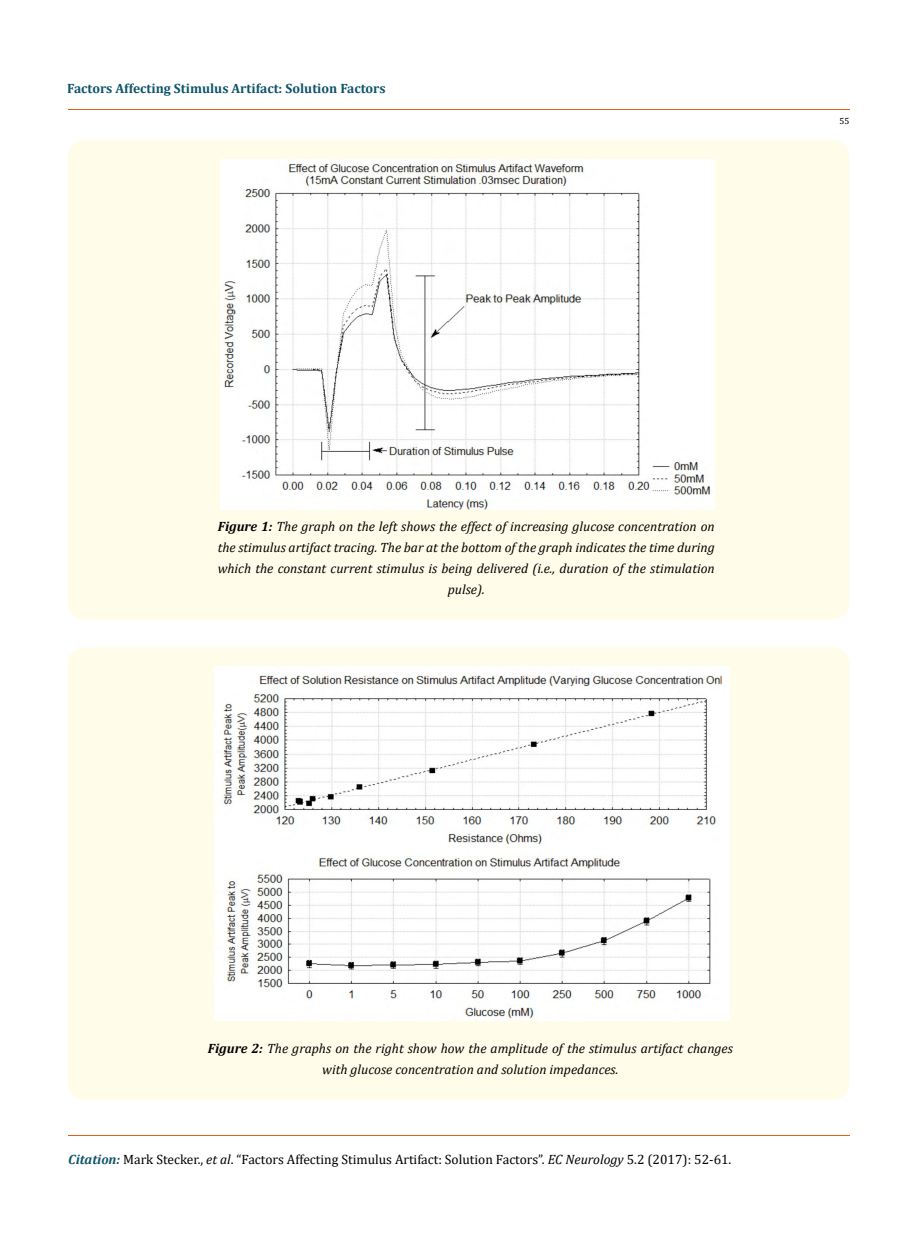
<style>
.page{position:relative;width:917px;height:1244px;background:#fff}
.page>*{position:absolute;margin:0;border:0;box-sizing:border-box;transform-origin:0 0}
.t1{font:italic 13.5px/21px "Cambria";color:#000;text-align:center}
.t2{font:13.5px "Cambria";color:#000}
.t3{font:700 13.5px "Cambria";color:#0e546a}
.t4{font:9px "Cambria";color:#000}
.s1{font-weight:700}
.s2{font-weight:700;font-style:italic;color:#0e546a}
.s3{font-style:italic}
</style>
<div class="page">
<hr style="left:68px;top:109px;width:781px;height:1px;background:#e05d1a">
<hr style="left:68px;top:1135px;width:781px;height:1px;background:#e05d1a">
<div style="left:68px;top:140px;width:781px;height:480px;background:#fffde9;border-radius:18px"></div>
<img style="left:220px;top:159px;width:494px;height:351px">
<div style="left:68px;top:647px;width:781px;height:453px;background:#fffde9;border-radius:18px"></div>
<img style="left:214px;top:666px;width:515px;height:354px">
<p class="t3" style="left:67px;top:79px;width:320px">Factors Affecting Stimulus Artifact: Solution Factors</p>
<p class="t4" style="left:839px;top:116px;width:11px">55</p>
<p class="t1" style="left:218px;top:515px;width:498px"><span class="s1">Figure 1:</span> The graph on the left shows the effect of increasing glucose concentration on the stimulus artifact tracing. The bar at the bottom of the graph indicates the time during which the constant current stimulus is being delivered (i.e., duration of the stimulation pulse).</p>
<p class="t1" style="left:208px;top:1037px;width:526px"><span class="s1">Figure 2:</span> The graphs on the right show how the amplitude of the stimulus artifact changes with glucose concentration and solution impedances.</p>
<p class="t2" style="left:68px;top:1151px;width:664px"><span class="s2">Citation:</span> Mark Stecker., <span class="s3">et al</span>. “Factors Affecting Stimulus Artifact: Solution Factors”. <span class="s3">EC Neurology</span> 5.2 (2017): 52-61.</p>
</div>
